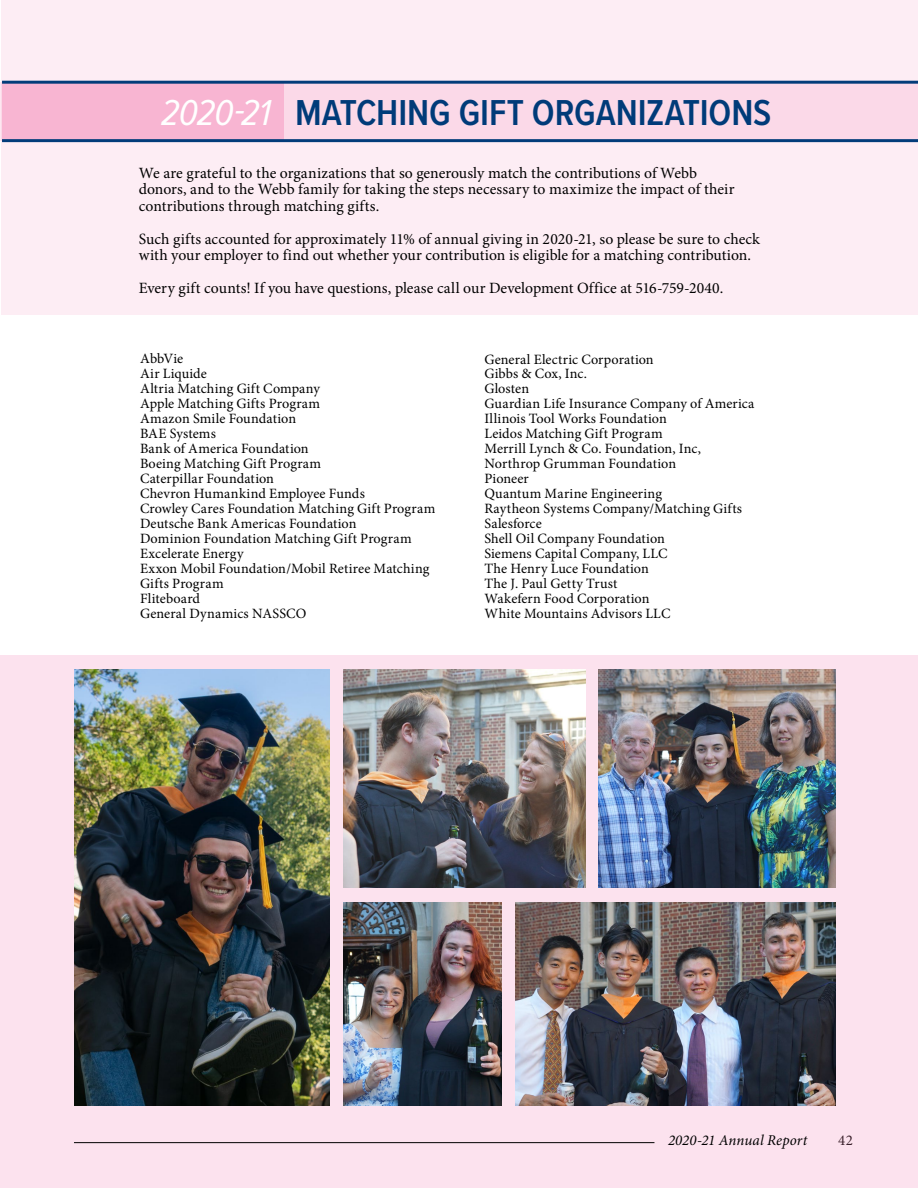
<style>
.page{position:relative;width:918px;height:1188px;background:#fff}
.page>*{position:absolute;margin:0;border:0;box-sizing:border-box;transform-origin:0 0}
.t1{font:600 37.35px "Proxima Nova Cond";color:#003b79}
.t2{font:15.75px/16.5px "Minion Pro";color:#000}
.t3{font:italic 15px "Minion Pro";letter-spacing:.005em;color:#000}
.t4{font:15px "Minion Pro";color:#000}
.t5{font:14.25px/15px "Minion Pro";letter-spacing:.005em;color:#000}
.s1{font-weight:400;font-style:italic;color:#fff}
</style>
<div class="page">
<div style="left:1px;top:0;width:917px;height:314px;background:#fdedf4"></div>
<div style="left:0;top:656px;width:918px;height:532px;background:#fce2ee"></div>
<img style="left:515px;top:903px;width:321px;height:203px">
<div style="left:1px;top:82px;width:917px;height:59px;background:#fbd9e8"></div>
<div style="left:2px;top:84px;width:282px;height:58px;background:#f8b5d2"></div>
<hr style="left:2px;top:139px;width:916px;height:3px;background:#003b79">
<hr style="left:2px;top:81px;width:916px;height:3px;background:#003b79">
<img style="left:75px;top:670px;width:254px;height:436px">
<img style="left:343px;top:670px;width:242px;height:218px">
<img style="left:343px;top:903px;width:158px;height:203px">
<img style="left:598px;top:670px;width:238px;height:218px">
<hr style="left:74px;top:1142px;width:580px;height:1px;background:#000">
<h1 class="t1" style="left:161px;top:85px;width:612px"><span class="s1">2020-21</span> MATCHING GIFT ORGANIZATIONS</h1>
<p class="t2" style="left:139px;top:165px;width:597px">We are grateful to the organizations that so generously match the contributions of Webb donors, and to the Webb family for taking the steps necessary to maximize the impact of their contributions through matching gifts.</p>
<p class="t2" style="left:139px;top:230px;width:623px">Such gifts accounted for approximately 11% of annual giving in 2020-21, so please be sure to check with your employer to find out whether your contribution is eligible for a matching contribution.</p>
<p class="t2" style="left:139px;top:280px;width:586px">Every gift counts! If you have questions, please call our Development Office at 516-759-2040.</p>
<p class="t5" style="left:140px;top:351px;width:297px">AbbVie<br>Air Liquide<br>Altria Matching Gift Company<br>Apple Matching Gifts Program<br>Amazon Smile Foundation<br>BAE Systems<br>Bank of America Foundation<br>Boeing Matching Gift Program<br>Caterpillar Foundation<br>Chevron Humankind Employee Funds<br>Crowley Cares Foundation Matching Gift Program<br>Deutsche Bank Americas Foundation<br>Dominion Foundation Matching Gift Program<br>Excelerate Energy<br>Exxon Mobil Foundation/Mobil Retiree Matching<br>Gifts Program<br>Fliteboard<br>General Dynamics NASSCO</p>
<p class="t5" style="left:484px;top:352px;width:272px">General Electric Corporation<br>Gibbs &amp; Cox, Inc.<br>Glosten<br>Guardian Life Insurance Company of America<br>Illinois Tool Works Foundation<br>Leidos Matching Gift Program<br>Merrill Lynch &amp; Co. Foundation, Inc,<br>Northrop Grumman Foundation<br>Pioneer<br>Quantum Marine Engineering<br>Raytheon Systems Company/Matching Gifts<br>Salesforce<br>Shell Oil Company Foundation<br>Siemens Capital Company, LLC<br>The Henry Luce Foundation<br>The J. Paul Getty Trust<br>Wakefern Food Corporation<br>White Mountains Advisors LLC</p>
<p class="t3" style="left:668px;top:1130px;width:141px">2020-21 Annual Report</p>
<p class="t4" style="left:838px;top:1130px;width:16px">42</p>
</div>
